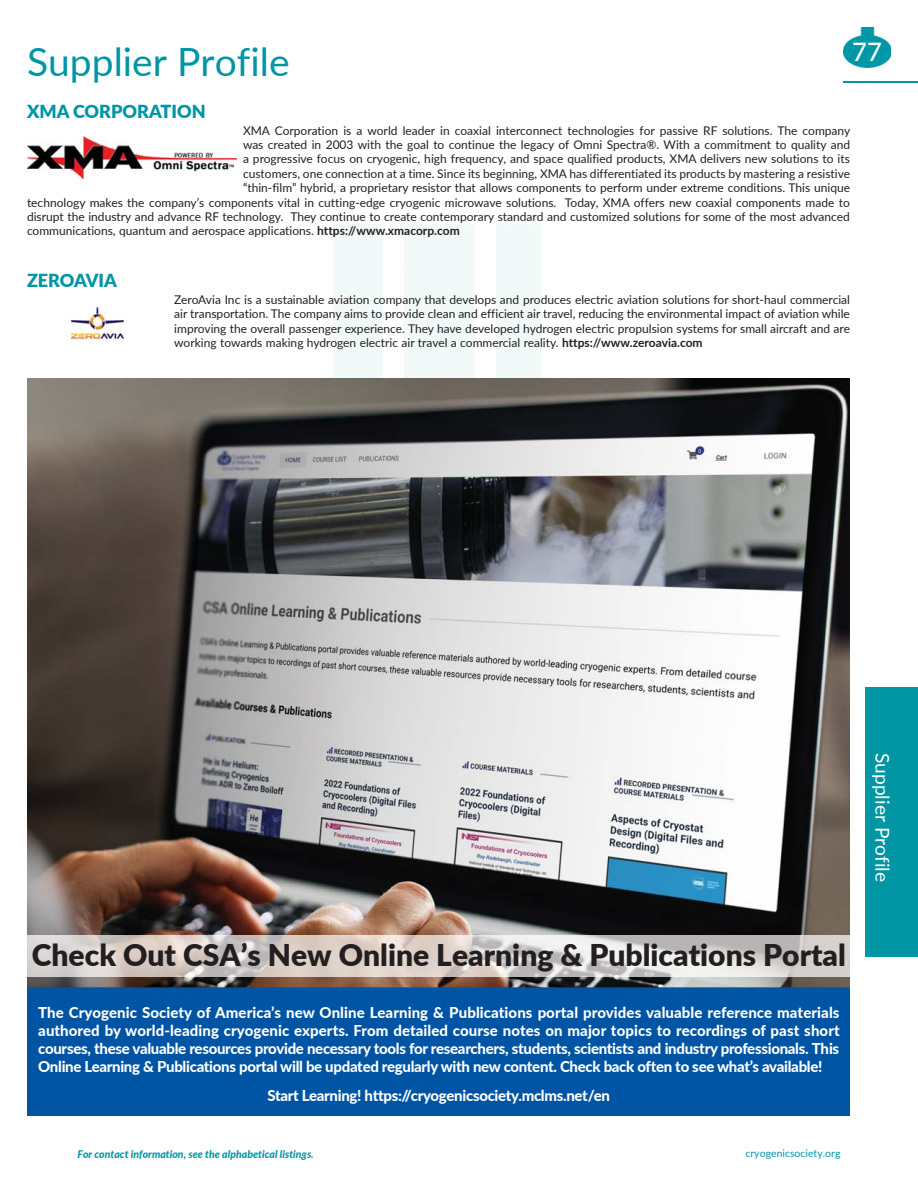
<style>
.page{position:relative;width:918px;height:1188px;background:#fff}
.page>*{position:absolute;margin:0;border:0;box-sizing:border-box;transform-origin:0 0}
.t1{font:39px "Lato";color:#0096a4}
.t2{font:900 30px "Lato";color:#231f20}
.t3{font:500 25.5px "Lato";color:#fff}
.t4{font:19.2px "Lato";color:#fff}
.t5{font:900 18px "Lato";color:#0096a4}
.t6{font:800 15px/18px "Lato";letter-spacing:-.02em;color:#fff;text-align:justify}
.t7{font:12px/14.4px "Lato";color:#231f20;text-align:justify}
.t8{font:italic 800 10.5px "Lato";color:#0096a4}
.t9{font:10.5px "Lato";color:#0096a4}
.s1{font-weight:700}
</style>
<div class="page">
<div style="left:866px;top:687px;width:52px;height:270px;background:#0096a4"></div>
<hr style="left:843px;top:81px;width:75px;height:1px;background:#0096a4">
<img style="left:843px;top:27px;width:48px;height:41px">
<img style="left:27px;top:137px;width:209px;height:42px">
<img style="left:66px;top:306px;width:59px;height:37px">
<div style="left:27px;top:378px;width:823px;height:738px;background:#0054a4"></div>
<img style="left:27px;top:378px;width:823px;height:609px">
<img style="left:27px;top:936px;width:823px;height:40px">
<h1 class="t1" style="left:27px;top:38px;width:264px">Supplier Profile</h1>
<h3 class="t5" style="left:27px;top:100px;width:180px">XMA CORPORATION</h3>
<h3 class="t3" style="left:852px;top:36px;width:31px">77</h3>
<p class="t7" style="left:243px;top:123px;width:609px">XMA Corporation is a world leader in coaxial interconnect technologies for passive RF solutions. The company</p>
<p class="t7" style="left:243px;top:137px;width:609px">was created in 2003 with the goal to continue the legacy of Omni Spectra®. With a commitment to quality and</p>
<p class="t7" style="left:243px;top:152px;width:609px">a progressive focus on cryogenic, high frequency, and space qualified products, XMA delivers new solutions to its</p>
<p class="t7" style="left:243px;top:166px;width:609px">customers, one connection at a time. Since its beginning, XMA has differentiated its products by mastering a resistive</p>
<p class="t7" style="left:243px;top:180px;width:609px">“thin-film” hybrid, a proprietary resistor that allows components to perform under extreme conditions. This unique</p>
<p class="t7" style="left:27px;top:195px;width:824px">technology makes the company’s components vital in cutting-edge cryogenic microwave solutions. Today, XMA offers new coaxial components made to</p>
<p class="t7" style="left:27px;top:209px;width:824px">disrupt the industry and advance RF technology. They continue to create contemporary standard and customized solutions for some of the most advanced</p>
<p class="t7" style="left:27px;top:224px;width:434px">communications, quantum and aerospace applications. <span class="s1">https://www.xmacorp.com</span></p>
<h3 class="t5" style="left:27px;top:269px;width:92px">ZEROAVIA</h3>
<p class="t7" style="left:174px;top:292px;width:677px">ZeroAvia Inc is a sustainable aviation company that develops and produces electric aviation solutions for short-haul commercial air transportation. The company aims to provide clean and efficient air travel, reducing the environmental impact of aviation while improving the overall passenger experience. They have developed hydrogen electric propulsion systems for small aircraft and are working towards making hydrogen electric air travel a commercial reality. <span class="s1">https://www.zeroavia.com</span></p>
<h2 class="t2" style="left:32px;top:936px;width:816px">Check Out CSA’s New Online Learning &amp; Publications Portal</h2>
<p class="t6" style="left:38px;top:1003px;width:803px">The Cryogenic Society of America’s new Online Learning &amp; Publications portal provides valuable reference materials authored by world-leading cryogenic experts. From detailed course notes on major topics to recordings of past short courses, these valuable resources provide necessary tools for researchers, students, scientists and industry professionals. This Online Learning &amp; Publications portal will be updated regularly with new content. Check back often to see what’s available!</p>
<p class="t6" style="left:268px;top:1086px;width:344px">Start Learning! https://cryogenicsociety.mclms.net/en</p>
<p class="t8" style="left:77px;top:1147px;width:238px">For contact information, see the alphabetical listings.</p>
<p class="t9" style="left:745px;top:1146px;width:97px">cryogenicsociety.org</p>
<h3 class="t4" style="left:894px;top:753px;width:131px;rotate:90deg">Supplier Profile</h3>
</div>
